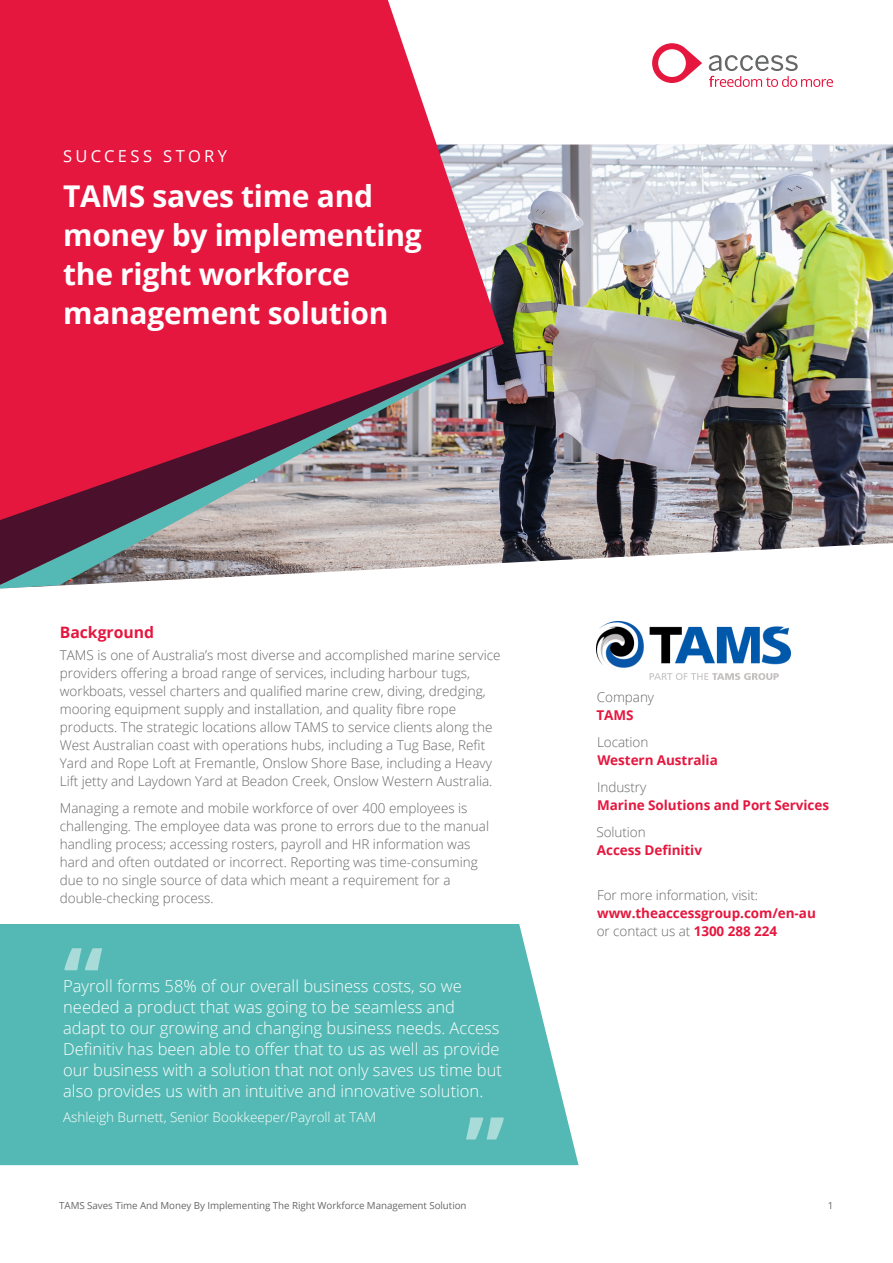
<style>
.page{position:relative;width:893px;height:1263px;background:#fff}
.page>*{position:absolute;margin:0;border:0;box-sizing:border-box;transform-origin:0 0}
.t1{font:700 30px/39px "Open Sans";letter-spacing:-.01em;color:#fff}
.t2{font:300 16.5px/21px "Open Sans";color:#fff}
.t3{font:16.5px "Open Sans";letter-spacing:.2em;color:#fff}
.t4{font:700 15.75px "Open Sans";color:#e5173f}
.t5{font:300 13.5px/18px "Open Sans";color:#666767}
.t6{font:700 13.5px/18px "Open Sans";letter-spacing:-.005em;color:#e5173f}
.t7{font:300 13.5px "Open Sans";color:#fff}
.t8{font:9.75px "Open Sans";letter-spacing:-.005em;color:#666767}
.s1{font-weight:300;color:#666767}
</style>
<div class="page">
<img style="left:504px;top:145px;width:388px;height:418px">
<svg style="left:0;top:0;width:504px;height:563px;background:#e52f53"></svg>
<svg style="left:0;top:344px;width:503px;height:241px;background:#b16073"></svg>
<svg style="left:652px;top:43px;width:50px;height:40px"></svg>
<svg style="left:708px;top:55px;width:125px;height:32px"></svg>
<img style="left:596px;top:622px;width:194px;height:58px">
<div style="left:0;top:924px;width:578px;height:241px;background:#54b9b4"></div>
<svg style="left:64px;top:948px;width:38px;height:22px"></svg>
<svg style="left:466px;top:1118px;width:38px;height:22px"></svg>
<p class="t3" style="left:63px;top:145px;width:165px">SUCCESS STORY</p>
<h1 class="t1" style="left:63px;top:176px;width:360px">TAMS saves time and money by implementing the right workforce management solution</h1>
<p class="t4" style="left:60px;top:621px;width:96px">Background</p>
<p class="t5" style="left:60px;top:646px;width:442px">TAMS is one of Australia’s most diverse and accomplished marine service providers offering a broad range of services, including harbour tugs, workboats, vessel charters and qualified marine crew, diving, dredging, mooring equipment supply and installation, and quality fibre rope products. The strategic locations allow TAMS to service clients along the West Australian coast with operations hubs, including a Tug Base, Refit Yard and Rope Loft at Fremantle, Onslow Shore Base, including a Heavy Lift jetty and Laydown Yard at Beadon Creek, Onslow Western Australia.</p>
<p class="t5" style="left:60px;top:799px;width:431px">Managing a remote and mobile workforce of over 400 employees is challenging. The employee data was prone to errors due to the manual handling process; accessing rosters, payroll and HR information was hard and often outdated or incorrect. Reporting was time-consuming due to no single source of data which meant a requirement for a double-checking process.</p>
<p class="t2" style="left:63px;top:975px;width:440px">Payroll forms 58% of our overall business costs, so we needed a product that was going to be seamless and<br>adapt to our growing and changing business needs. Access Definitiv has been able to offer that to us as well as provide our business with a solution that not only saves us time but also provides us with an intuitive and innovative solution.</p>
<p class="t7" style="left:63px;top:1107px;width:314px">Ashleigh Burnett, Senior Bookkeeper/Payroll at TAM</p>
<p class="t5" style="left:597px;top:688px;width:59px">Company</p>
<p class="t6" style="left:596px;top:706px;width:39px">TAMS</p>
<p class="t5" style="left:597px;top:733px;width:53px">Location</p>
<p class="t6" style="left:597px;top:751px;width:122px">Western Australia</p>
<p class="t5" style="left:597px;top:778px;width:51px">Industry</p>
<p class="t6" style="left:597px;top:796px;width:233px">Marine Solutions and Port Services</p>
<p class="t5" style="left:596px;top:823px;width:51px">Solution</p>
<p class="t6" style="left:597px;top:841px;width:107px">Access Definitiv</p>
<p class="t5" style="left:597px;top:886px;width:163px">For more information, visit:</p>
<p class="t6" style="left:596px;top:904px;width:220px">www.theaccessgroup.com/en-au <span class="s1">or contact us at</span> 1300 288 224</p>
<p class="t8" style="left:59px;top:1199px;width:409px">TAMS Saves Time And Money By Implementing The Right Workforce Management Solution</p>
<p class="t8" style="left:827px;top:1199px;width:7px">1</p>
</div>
